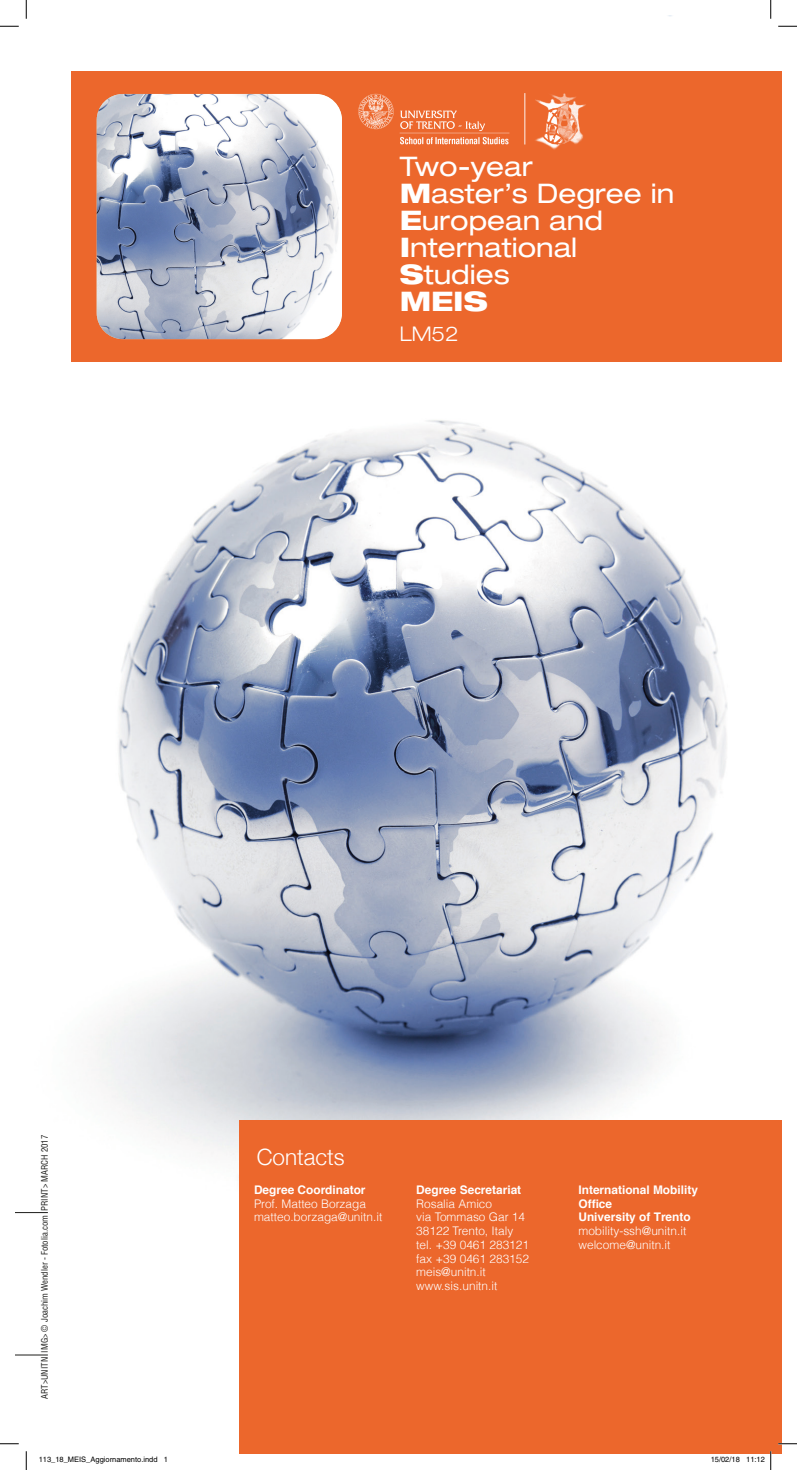
<style>
.page{position:relative;width:797px;height:1470px;background:#fff}
.page>*{position:absolute;margin:0;border:0;box-sizing:border-box;transform-origin:0 0}
.Pa2{font:expanded 27px/27px "Helvetica Neue";color:#fff}
.Pa2-2{font:800 expanded 27px "Helvetica Neue";color:#fff}
.titolo_paragrafi{font:300 22.5px "Helvetica Neue";color:#fff}
.Pa2-3{font:300 expanded 20.25px "Helvetica Neue";color:#fff}
.Normale{font:300 11.88px/13.8px "Helvetica";color:#fff}
.Normale-2{font:700 11.88px/13.8px "Helvetica";color:#fff}
.t1{font:condensed 8.75px "Helvetica";color:#1d1d1b}
.t2{font:7.5px "Helvetica";color:#000}
.s1{font-weight:800}
</style>
<div class="page">
<img style="left:16px;top:420px;width:711px;height:935px">
<div style="left:71px;top:71px;width:710px;height:291px;background:#ec672c"></div>
<div style="left:239px;top:1120px;width:542px;height:334px;background:#ec672c"></div>
<img style="left:97px;top:94px;width:245px;height:245px">
<hr style="left:16px;top:1212px;width:32px;height:1px;background:#1d1d1b">
<hr style="left:16px;top:1355px;width:32px;height:1px;background:#1d1d1b">
<img style="left:338px;top:93px;width:248px;height:72px">
<svg style="left:0;top:25px;width:19px;height:2px"></svg>
<svg style="left:778px;top:25px;width:19px;height:2px"></svg>
<svg style="left:0;top:1443px;width:19px;height:1px"></svg>
<svg style="left:778px;top:1443px;width:19px;height:1px"></svg>
<svg style="left:25px;top:0;width:2px;height:19px"></svg>
<svg style="left:25px;top:1451px;width:2px;height:19px"></svg>
<svg style="left:770px;top:0;width:1px;height:19px"></svg>
<svg style="left:770px;top:1451px;width:1px;height:19px"></svg>
<p class="Pa2" style="left:400px;top:152px;width:134px">Two-year</p>
<p class="Pa2" style="left:400px;top:179px;width:276px"><span class="s1">M</span>aster’s Degree in</p>
<p class="Pa2" style="left:400px;top:206px;width:205px"><span class="s1">E</span>uropean and<br><span class="s1">I</span>nternational</p>
<p class="Pa2" style="left:400px;top:260px;width:112px"><span class="s1">S</span>tudies</p>
<p class="Pa2-2" style="left:400px;top:284px;width:90px">MEIS</p>
<p class="Pa2-3" style="left:400px;top:322px;width:60px">LM52</p>
<p class="t1" style="left:39px;top:1399px;width:265px;rotate:-90deg">ART&gt;UNITN IMG&gt; © Joachim Wendler - Fotolia.com PRINT&gt; MARCH 2017</p>
<p class="titolo_paragrafi" style="left:257px;top:1139px;width:89px">Contacts</p>
<p class="Normale-2" style="left:254px;top:1182px;width:113px">Degree Coordinator</p>
<p class="Normale" style="left:254px;top:1196px;width:113px">Prof. Matteo Borzaga</p>
<p class="Normale" style="left:254px;top:1210px;width:130px">matteo.borzaga@unitn.it</p>
<p class="Normale-2" style="left:416px;top:1182px;width:106px">Degree Secretariat</p>
<p class="Normale" style="left:416px;top:1196px;width:110px">Rosalia Amico<br>via Tommaso Gar 14<br>38122 Trento, Italy</p>
<p class="Normale" style="left:416px;top:1238px;width:114px">tel. +39 0461 283121</p>
<p class="Normale" style="left:416px;top:1251px;width:114px">fax +39 0461 283152</p>
<p class="Normale" style="left:416px;top:1265px;width:71px">meis@unitn.it</p>
<p class="Normale" style="left:416px;top:1279px;width:83px">www.sis.unitn.it</p>
<p class="Normale-2" style="left:578px;top:1182px;width:121px">International Mobility<br>Office</p>
<p class="Normale-2" style="left:578px;top:1210px;width:114px">University of Trento</p>
<p class="Normale" style="left:578px;top:1224px;width:109px">mobility-ssh@unitn.it</p>
<p class="Normale" style="left:578px;top:1238px;width:93px">welcome@unitn.it</p>
<p class="t2" style="left:39px;top:1455px;width:131px">113_18_MEIS_Aggiornamento.indd 1</p>
<p class="t2" style="left:710px;top:1455px;width:56px">15/02/18 11:12</p>
</div>
